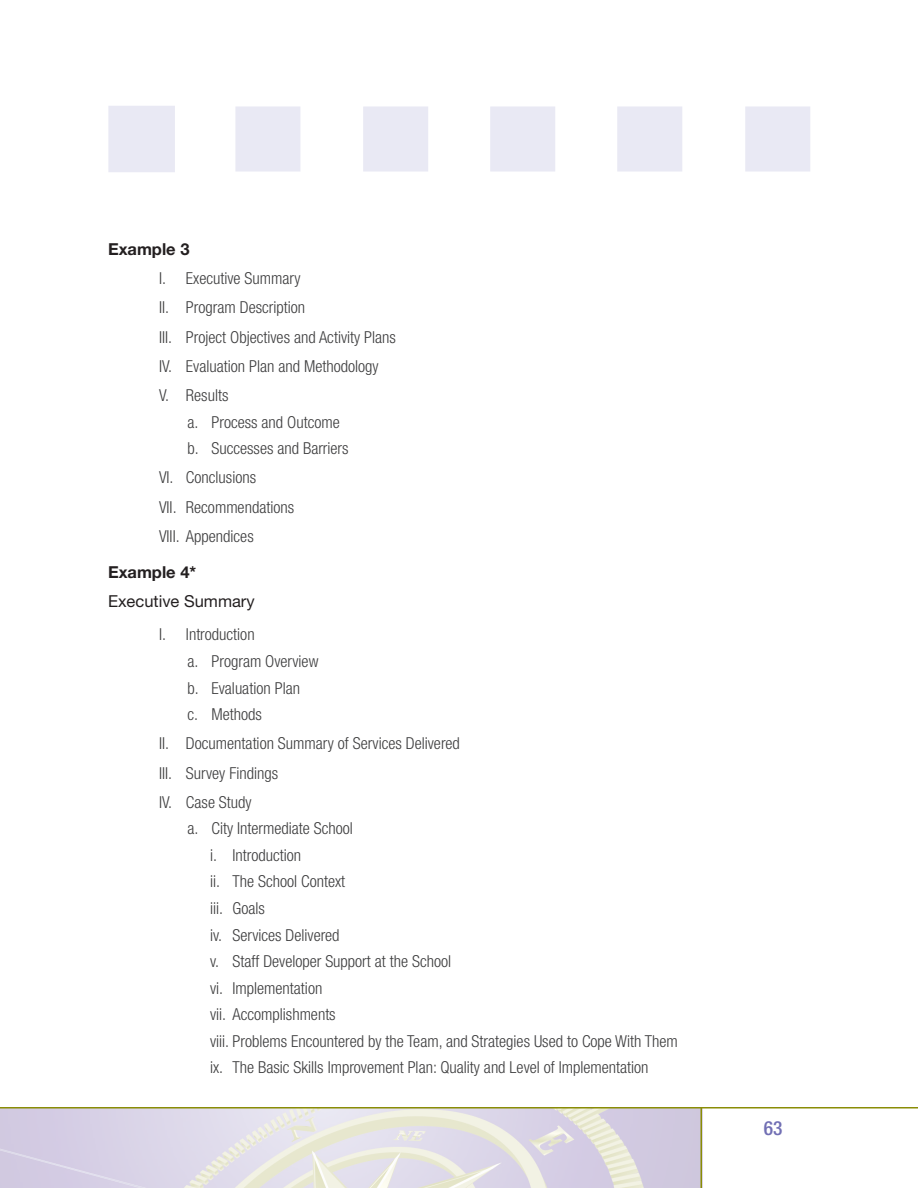
<style>
.page{position:relative;width:918px;height:1188px;background:#fff}
.page>*{position:absolute;margin:0;border:0;box-sizing:border-box;transform-origin:0 0}
.t1{font:500 condensed 19.5px "Helvetica Neue";color:#716fb4}
.List_3{font:300 condensed 16.5px "Helvetica Neue LT Pro";color:#3e3e3f}
.List_1{font:300 condensed 16.5px "Helvetica Neue LT Pro";color:#3e3e3f}
.List_2{font:300 condensed 16.5px "Helvetica Neue LT Pro";color:#3e3e3f}
.Resource_Heading{font:700 16.5px "Helvetica Neue LT Pro";color:#231f20}
.Body_Text{font:16.5px "Helvetica Neue LT Pro";color:#231f20}
</style>
<div class="page">
<img style="left:0;top:1108px;width:700px;height:80px">
<hr style="left:0;top:1107px;width:918px;height:1px;background:#8a8d06">
<hr style="left:700px;top:1107px;width:2px;height:81px;background:#8a8d06">
<div style="left:108px;top:106px;width:67px;height:66px;background:#e9e9f4"></div>
<div style="left:235px;top:106px;width:65px;height:66px;background:#e9e9f4"></div>
<div style="left:363px;top:106px;width:65px;height:66px;background:#e9e9f4"></div>
<div style="left:490px;top:106px;width:65px;height:66px;background:#e9e9f4"></div>
<div style="left:617px;top:106px;width:65px;height:66px;background:#e9e9f4"></div>
<div style="left:745px;top:106px;width:65px;height:66px;background:#e9e9f4"></div>
<p class="Resource_Heading" style="left:108px;top:239px;width:83px">Example 3</p>
<p class="List_1" style="left:159px;top:269px;width:143px">I. Executive Summary</p>
<p class="List_1" style="left:159px;top:298px;width:148px">II. Program Description</p>
<p class="List_1" style="left:159px;top:327px;width:238px">III. Project Objectives and Activity Plans</p>
<p class="List_1" style="left:159px;top:356px;width:221px">IV. Evaluation Plan and Methodology</p>
<p class="List_1" style="left:159px;top:386px;width:71px">V. Results</p>
<p class="List_2" style="left:188px;top:412px;width:154px">a. Process and Outcome</p>
<p class="List_2" style="left:188px;top:439px;width:163px">b. Successes and Barriers</p>
<p class="List_1" style="left:159px;top:468px;width:99px">VI. Conclusions</p>
<p class="List_1" style="left:159px;top:497px;width:137px">VII. Recommendations</p>
<p class="List_1" style="left:159px;top:527px;width:96px">VIII. Appendices</p>
<p class="Resource_Heading" style="left:108px;top:562px;width:90px">Example 4*</p>
<p class="Body_Text" style="left:108px;top:591px;width:148px">Executive Summary</p>
<p class="List_1" style="left:159px;top:625px;width:97px">I. Introduction</p>
<p class="List_2" style="left:188px;top:652px;width:132px">a. Program Overview</p>
<p class="List_2" style="left:188px;top:678px;width:114px">b. Evaluation Plan</p>
<p class="List_2" style="left:188px;top:705px;width:76px">c. Methods</p>
<p class="List_1" style="left:159px;top:734px;width:302px">II. Documentation Summary of Services Delivered</p>
<p class="List_1" style="left:159px;top:763px;width:121px">III. Survey Findings</p>
<p class="List_1" style="left:159px;top:793px;width:94px">IV. Case Study</p>
<p class="List_2" style="left:188px;top:819px;width:167px">a. City Intermediate School</p>
<p class="List_3" style="left:210px;top:846px;width:93px">i. Introduction</p>
<p class="List_3" style="left:210px;top:872px;width:137px">ii. The School Context</p>
<p class="List_3" style="left:210px;top:899px;width:56px">iii. Goals</p>
<p class="List_3" style="left:210px;top:925px;width:131px">iv. Services Delivered</p>
<p class="List_3" style="left:210px;top:952px;width:243px">v. Staff Developer Support at the School</p>
<p class="List_3" style="left:210px;top:978px;width:114px">vi. Implementation</p>
<p class="List_3" style="left:210px;top:1005px;width:127px">vii. Accomplishments</p>
<p class="List_3" style="left:210px;top:1031px;width:469px">viii. Problems Encountered by the Team, and Strategies Used to Cope With Them</p>
<p class="List_3" style="left:210px;top:1058px;width:440px">ix. The Basic Skills Improvement Plan: Quality and Level of Implementation</p>
<p class="t1" style="left:764px;top:1116px;width:20px">63</p>
</div>
